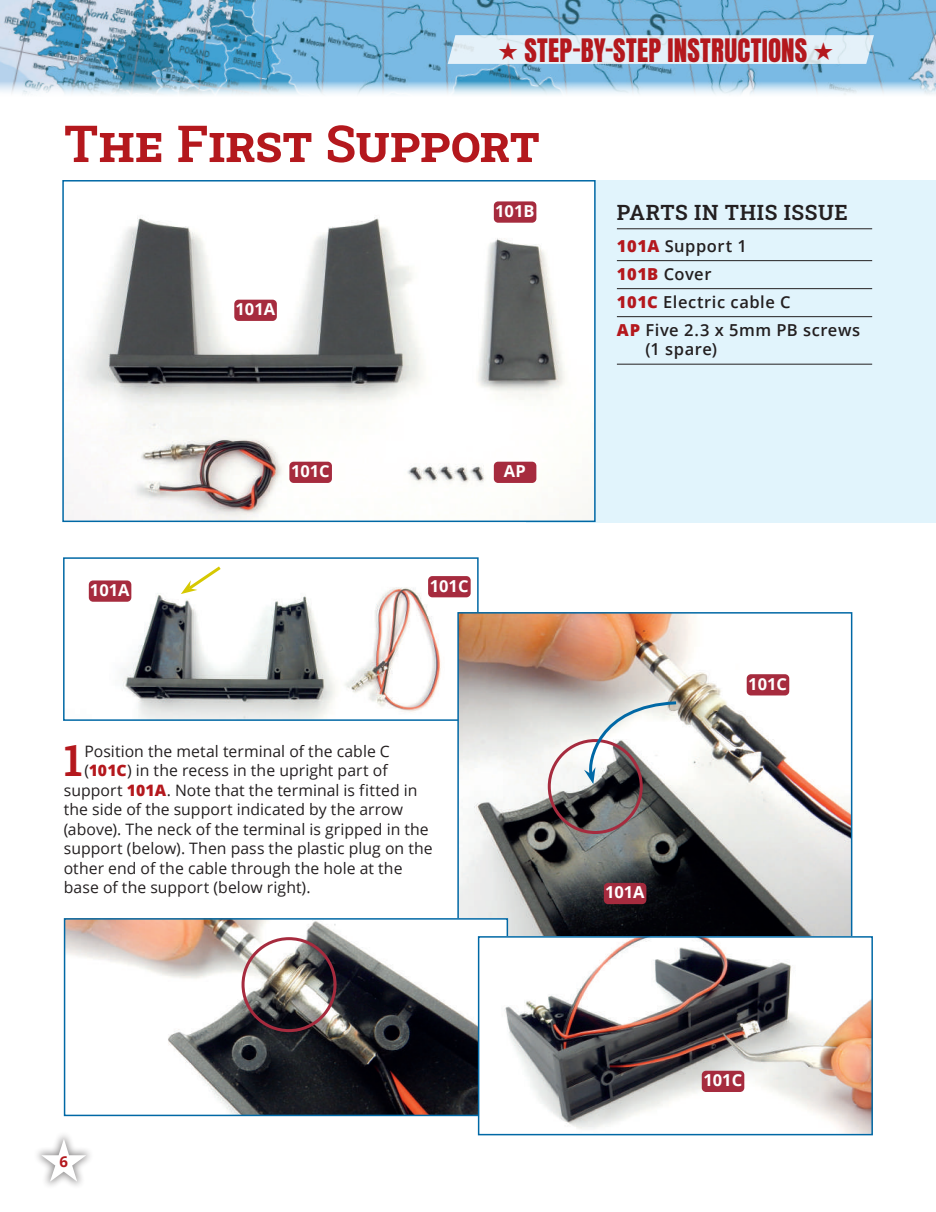
<style>
.page{position:relative;width:936px;height:1212px;background:#fff}
.page>*{position:absolute;margin:0;border:0;box-sizing:border-box;transform-origin:0 0}
.t1{font:600 51px "Roboto Slab";letter-spacing:-.005em;color:#b4181d}
.t2{font:600 43.2px "Roboto Slab";color:#b4181d}
.t3{font:27px "Anton";letter-spacing:.01em;color:#b4181d}
.t4{font:600 21px "Roboto Slab";letter-spacing:.025em;color:#231f20}
.t5{font:600 16.5px/28px "Open Sans";letter-spacing:.03em;color:#231f20}
.t6{font:700 16.5px "Open Sans";color:#fff}
.t7{font:15.75px "Open Sans";letter-spacing:.005em;color:#231f20}
.t8{font:700 15px "Open Sans";color:#b4181d}
.s1{font-weight:800;color:#b4181d}
.s2{color:#fff}
</style>
<div class="page">
<div style="left:33px;top:1130px;width:62px;height:60px;background:#231f20;opacity:.5"></div>
<img style="left:0;top:0;width:935px;height:95px">
<svg style="left:447px;top:35px;width:426px;height:29px;background:#dfedf6"></svg>
<div style="left:526px;top:180px;width:409px;height:342px;background:#e1f4fc"></div>
<hr style="left:617px;top:228px;width:255px;height:1px;background:#231f20">
<hr style="left:617px;top:260px;width:255px;height:1px;background:#231f20">
<hr style="left:617px;top:288px;width:255px;height:1px;background:#231f20">
<hr style="left:617px;top:316px;width:255px;height:1px;background:#231f20">
<hr style="left:617px;top:364px;width:255px;height:1px;background:#231f20">
<img style="left:65px;top:183px;width:527px;height:336px">
<div style="left:62px;top:180px;width:533px;height:342px;border:2px solid #0068a5"></div>
<div style="left:234px;top:300px;width:43px;height:21px;background:#a62b3e;border-radius:4px"></div>
<div style="left:494px;top:201px;width:42px;height:22px;background:#a62b3e;border-radius:4px"></div>
<div style="left:494px;top:462px;width:42px;height:21px;background:#a62b3e;border-radius:4px"></div>
<div style="left:289px;top:462px;width:43px;height:21px;background:#a62b3e;border-radius:4px"></div>
<img style="left:88px;top:576px;width:383px;height:142px">
<div style="left:63px;top:557px;width:415px;height:164px;border:2px solid #0068a5"></div>
<img style="left:460px;top:615px;width:389px;height:321px">
<div style="left:457px;top:612px;width:395px;height:342px;border:2px solid #0068a5"></div>
<img style="left:67px;top:921px;width:438px;height:192px">
<div style="left:64px;top:918px;width:444px;height:198px;border:2px solid #0068a5"></div>
<img style="left:481px;top:939px;width:388px;height:193px">
<div style="left:478px;top:936px;width:394px;height:199px;border:2px solid #0068a5"></div>
<div style="left:89px;top:580px;width:42px;height:22px;background:#a62b3e;border-radius:4px"></div>
<div style="left:428px;top:576px;width:42px;height:21px;background:#a62b3e;border-radius:4px"></div>
<div style="left:746px;top:674px;width:43px;height:21px;background:#a62b3e;border-radius:4px"></div>
<div style="left:701px;top:1071px;width:43px;height:21px;background:#a62b3e;border-radius:4px"></div>
<div style="left:241px;top:937px;width:95px;height:95px;border:3px solid #a62b3e;border-radius:50%"></div>
<div style="left:547px;top:739px;width:95px;height:95px;border:3px solid #a62b3e;border-radius:50%"></div>
<svg style="left:584px;top:700px;width:95px;height:84px"></svg>
<div style="left:603px;top:883px;width:43px;height:21px;background:#a62b3e;border-radius:4px"></div>
<svg style="left:181px;top:566px;width:43px;height:28px"></svg>
<h3 class="t3" style="left:498px;top:36px;width:337px">• STEP-BY-STEP INSTRUCTIONS •</h3>
<h1 class="t1" style="left:64px;top:109px;width:477px">The First Support</h1>
<p class="t6" style="left:235px;top:297px;width:41px">101A</p>
<p class="t6" style="left:495px;top:199px;width:41px">101B</p>
<p class="t6" style="left:291px;top:459px;width:40px">101C</p>
<p class="t6" style="left:504px;top:459px;width:23px">AP</p>
<p class="t6" style="left:90px;top:578px;width:41px">101A</p>
<p class="t6" style="left:429px;top:574px;width:40px">101C</p>
<h2 class="t2" style="left:64px;top:731px;width:20px">1</h2>
<p class="t7" style="left:84px;top:740px;width:307px">Position the metal terminal of the cable C</p>
<p class="t7" style="left:84px;top:759px;width:305px">(<span class="s1">101C</span>) in the recess in the upright part of</p>
<p class="t7" style="left:64px;top:779px;width:355px">support <span class="s1">101A</span>. Note that the terminal is fitted in</p>
<p class="t7" style="left:64px;top:798px;width:341px">the side of the support indicated by the arrow</p>
<p class="t7" style="left:64px;top:818px;width:366px">(above). The neck of the terminal is gripped in the</p>
<p class="t7" style="left:64px;top:837px;width:370px">support (below). Then pass the plastic plug on the</p>
<p class="t7" style="left:64px;top:857px;width:340px">other end of the cable through the hole at the</p>
<p class="t7" style="left:64px;top:876px;width:248px">base of the support (below right).</p>
<h3 class="t4" style="left:617px;top:198px;width:233px">PARTS IN THIS ISSUE</h3>
<p class="t5" style="left:617px;top:231px;width:245px"><span class="s1">101A</span> Support 1<br><span class="s1">101B</span> Cover<br><span class="s1">101C</span> Electric cable C<br><span class="s1">AP</span> Five 2.3 x 5mm PB screws</p>
<p class="t5" style="left:645px;top:335px;width:73px">(1 spare)</p>
<p class="t6" style="left:605px;top:881px;width:41px">101A</p>
<p class="t6" style="left:748px;top:672px;width:40px">101C</p>
<p class="t8" style="left:39px;top:1151px;width:50px"><span class="s2">•</span>6</p>
<p class="t6" style="left:703px;top:1068px;width:40px">101C</p>
</div>
